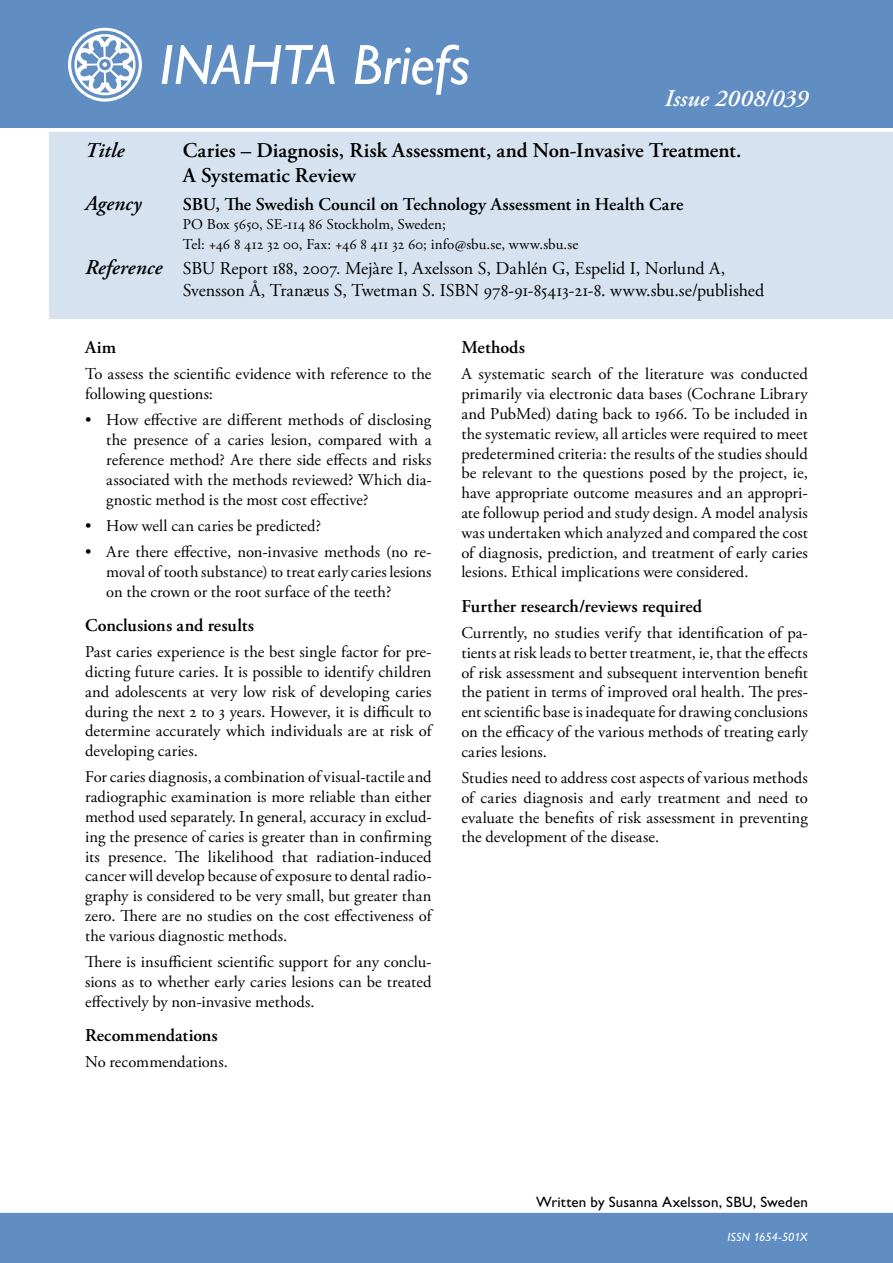
<style>
.page{position:relative;width:893px;height:1263px;background:#fff}
.page>*{position:absolute;margin:0;border:0;box-sizing:border-box;transform-origin:0 0}
.t1{font:italic 57px "Gill Alt One";color:#fff}
.Issue{font:italic 600 24px "Adobe Garamond Pro";letter-spacing:.005em;color:#fff}
.Title_ruta{font:600 21px/25.2px "Adobe Garamond Pro";color:#000}
.Agency_text{font:italic 600 21px "Adobe Garamond Pro";letter-spacing:.005em;color:#000}
.Title_ruta-2{font:italic 600 21px "Adobe Garamond Pro";letter-spacing:.005em;color:#000}
.Reference_text{font:18px/21.6px "Adobe Garamond Pro";color:#000}
.Heading{font:600 18px "Adobe Garamond Pro";letter-spacing:.005em;color:#000}
.Agency_text-2{font:600 18px "Adobe Garamond Pro";color:#000}
.Brödtext{font:16.5px/19.8px "Adobe Garamond Pro";letter-spacing:.005em;color:#000;text-align:justify}
.Indentation__bullet{font:16.5px/19.8px "Adobe Garamond Pro";letter-spacing:.005em;color:#000;text-align:justify}
.Agency_address{font:15px/19.5px "Adobe Garamond Pro";letter-spacing:.005em;color:#000}
.Written_by{font:15px "Gill Alt One";letter-spacing:.01em;color:#000}
.t2{font:italic 12px "Gill Alt One";letter-spacing:-.005em;color:#fff}
.s1{font-weight:600;font-style:italic;font-size:21px}
</style>
<div class="page">
<div style="left:49px;top:132px;width:843px;height:187px;background:#d7e2f0"></div>
<div style="left:0;top:0;width:893px;height:128px;background:#608dc2"></div>
<div style="left:0;top:1213px;width:893px;height:50px;background:#608dc2"></div>
<svg style="left:892px;top:132px;width:1px;height:187px"></svg>
<p class="t1" style="left:159px;top:32px;width:312px">INAHTA Briefs</p>
<p class="Issue" style="left:664px;top:84px;width:145px">Issue 2008/039</p>
<p class="Title_ruta-2" style="left:85px;top:138px;width:41px">Title</p>
<p class="Title_ruta" style="left:183px;top:138px;width:560px">Caries – Diagnosis, Risk Assessment, and Non-Invasive Treatment.<br>A Systematic Review</p>
<p class="Agency_text" style="left:85px;top:191px;width:58px">Agency</p>
<p class="Agency_text-2" style="left:183px;top:194px;width:502px">SBU, The Swedish Council on Technology Assessment in Health Care</p>
<p class="Agency_address" style="left:183px;top:215px;width:397px">PO Box 5650, SE-114 86 Stockholm, Sweden;<br>Tel: +46 8 412 32 00, Fax: +46 8 411 32 60; info@sbu.se, www.sbu.se</p>
<p class="Reference_text" style="left:183px;top:258px;width:583px;text-indent:-98px"><span class="s1">Reference</span> SBU Report 188, 2007. Mejàre I, Axelsson S, Dahlén G, Espelid I, Norlund A,<br>Svensson Å, Tranæus S, Twetman S. ISBN 978-91-85413-21-8. www.sbu.se/published</p>
<p class="Heading" style="left:85px;top:337px;width:33px">Aim</p>
<p class="Brödtext" style="left:85px;top:365px;width:348px">To assess the scientific evidence with reference to the following questions:</p>
<p class="Indentation__bullet" style="left:106px;top:411px;width:327px;text-indent:-21px">• How effective are different methods of disclosing the presence of a caries lesion, compared with a reference method? Are there side effects and risks associated with the methods reviewed? Which dia&shy;gnostic method is the most cost effective?</p>
<p class="Indentation__bullet" style="left:85px;top:516px;width:237px">• How well can caries be predicted?</p>
<p class="Indentation__bullet" style="left:106px;top:542px;width:327px;text-indent:-21px">• Are there effective, non-invasive methods (no re&shy;moval of tooth substance) to treat early caries lesions on the crown or the root surface of the teeth?</p>
<p class="Heading" style="left:85px;top:615px;width:170px">Conclusions and results</p>
<p class="Brödtext" style="left:85px;top:643px;width:348px">Past caries experience is the best single factor for pre&shy;dicting future caries. It is possible to identify children and adolescents at very low risk of developing caries during the next 2 to 3 years. However, it is difficult to determine accurately which individuals are at risk of developing caries.</p>
<p class="Brödtext" style="left:85px;top:768px;width:348px">For caries diagnosis, a combination of visual-tactile and radiographic examination is more reliable than either method used separately. In general, accuracy in exclud&shy;ing the presence of caries is greater than in confirming its presence. The likelihood that radiation-induced cancer will develop because of exposure to dental ra-dio&shy;graphy is considered to be very small, but greater than zero. There are no studies on the cost effectiveness of the various diagnostic methods.</p>
<p class="Brödtext" style="left:85px;top:952px;width:348px">There is insufficient scientific support for any conclu&shy;sions as to whether early caries lesions can be treated effectively by non-invasive methods.</p>
<p class="Heading" style="left:85px;top:1025px;width:134px">Recommendations</p>
<p class="Brödtext" style="left:85px;top:1052px;width:144px">No recommendations.</p>
<p class="Heading" style="left:461px;top:337px;width:65px">Methods</p>
<p class="Brödtext" style="left:461px;top:365px;width:348px">A systematic search of the literature was conducted primarily via electronic data bases (Cochrane Library and PubMed) dating back to 1966. To be included in the systematic review, all articles were required to meet predetermined criteria: the results of the studies should be relevant to the questions posed by the project, ie, have appropriate outcome measures and an appropri&shy;ate followup period and study design. A model analysis was undertaken which analyzed and compared the cost of diagnosis, prediction, and treatment of early caries lesions. Ethical implications were considered.</p>
<p class="Heading" style="left:461px;top:596px;width:242px">Further research/reviews required</p>
<p class="Brödtext" style="left:461px;top:623px;width:348px">Currently, no studies verify that identification of pa&shy;tients at risk leads to better treatment, ie, that the effects of risk assessment and subsequent intervention benefit the patient in terms of improved oral health. The pres&shy;ent scientific base is inadequate for drawing conclusions on the efficacy of the various methods of treating early caries lesions.</p>
<p class="Brödtext" style="left:461px;top:768px;width:348px">Studies need to address cost aspects of various methods of caries diagnosis and early treatment and need to evaluate the benefits of risk assessment in preventing the development of the disease.</p>
<p class="Written_by" style="left:536px;top:1193px;width:273px">Written by Susanna Axelsson, SBU, Sweden</p>
<p class="t2" style="left:728px;top:1230px;width:82px">ISSN 1654-501X</p>
</div>
